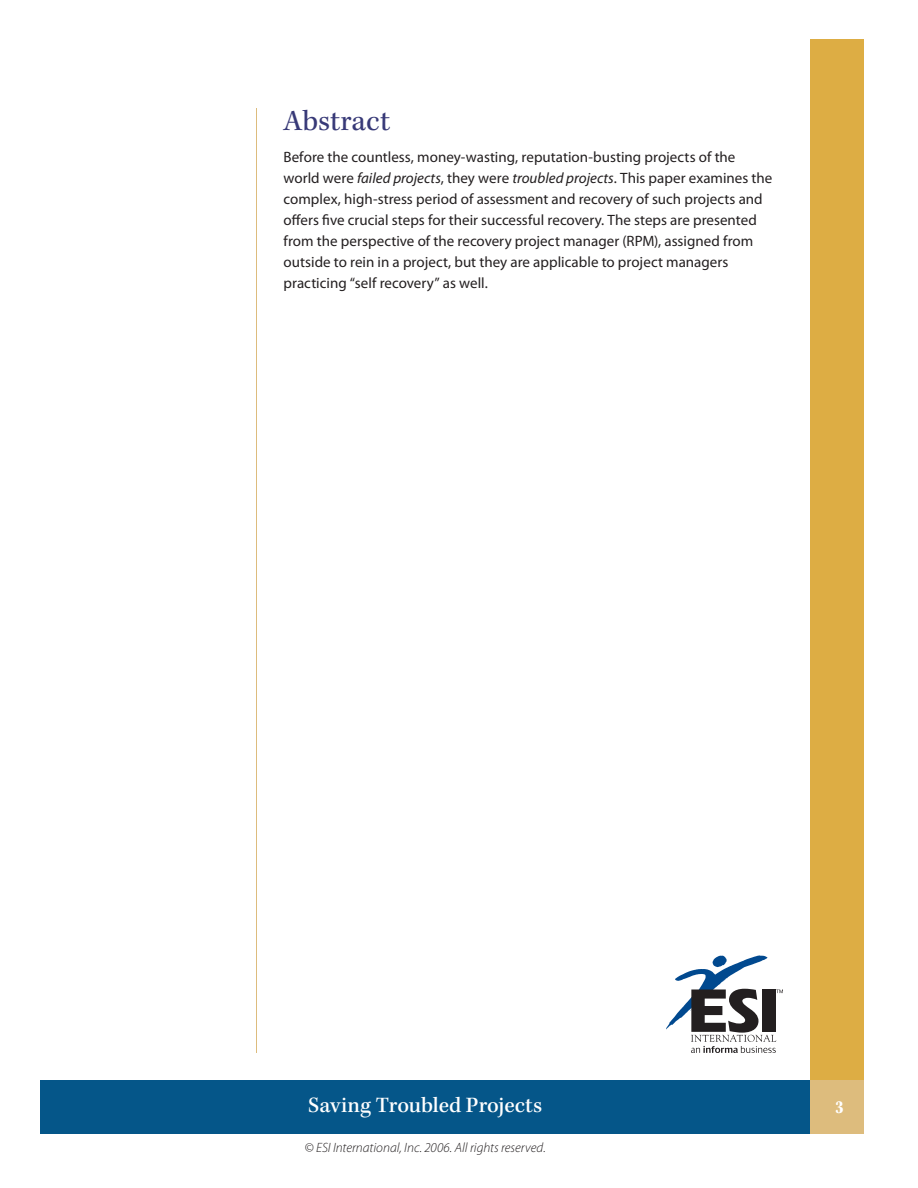
<style>
.page{position:relative;width:918px;height:1188px;background:#fff}
.page>*{position:absolute;margin:0;border:0;box-sizing:border-box;transform-origin:0 0}
.t1{font:30px "Kepler Std";letter-spacing:.005em;color:#373977}
.t2{font:500 22.5px "Kepler Std";letter-spacing:-.005em;color:#fff}
.t3{font:15px/21px "Myriad Pro";color:#231f20}
.t4{font:italic 300 13.5px "Myriad Pro";color:#231f20}
.s1{font-style:italic}
</style>
<div class="page">
<div style="left:41px;top:1080px;width:769px;height:54px;background:#055689"></div>
<div style="left:810px;top:1080px;width:54px;height:54px;background:#ddbc7d"></div>
<div style="left:810px;top:40px;width:54px;height:1040px;background:#ddad44"></div>
<hr style="left:256px;top:108px;width:1px;height:945px;background:#ddbc7d">
<svg style="left:666px;top:955px;width:117px;height:98px"></svg>
<h1 class="t1" style="left:284px;top:103px;width:108px">Abstract</h1>
<p class="t3" style="left:284px;top:146px;width:490px">Before the countless, money-wasting, reputation-busting projects of the world were <span class="s1">failed projects</span>, they were <span class="s1">troubled projects</span>. This paper examines the complex, high-stress period of assessment and recovery of such projects and offers five crucial steps for their successful recovery. The steps are presented from the perspective of the recovery project manager (RPM), assigned from outside to rein in a project, but they are applicable to project managers practicing “self recovery” as well.</p>
<h2 class="t2" style="left:308px;top:1093px;width:235px">Saving Troubled Projects</h2>
<p class="t4" style="left:305px;top:1139px;width:243px">© ESI International, Inc. 2006. All rights reserved.</p>
</div>
